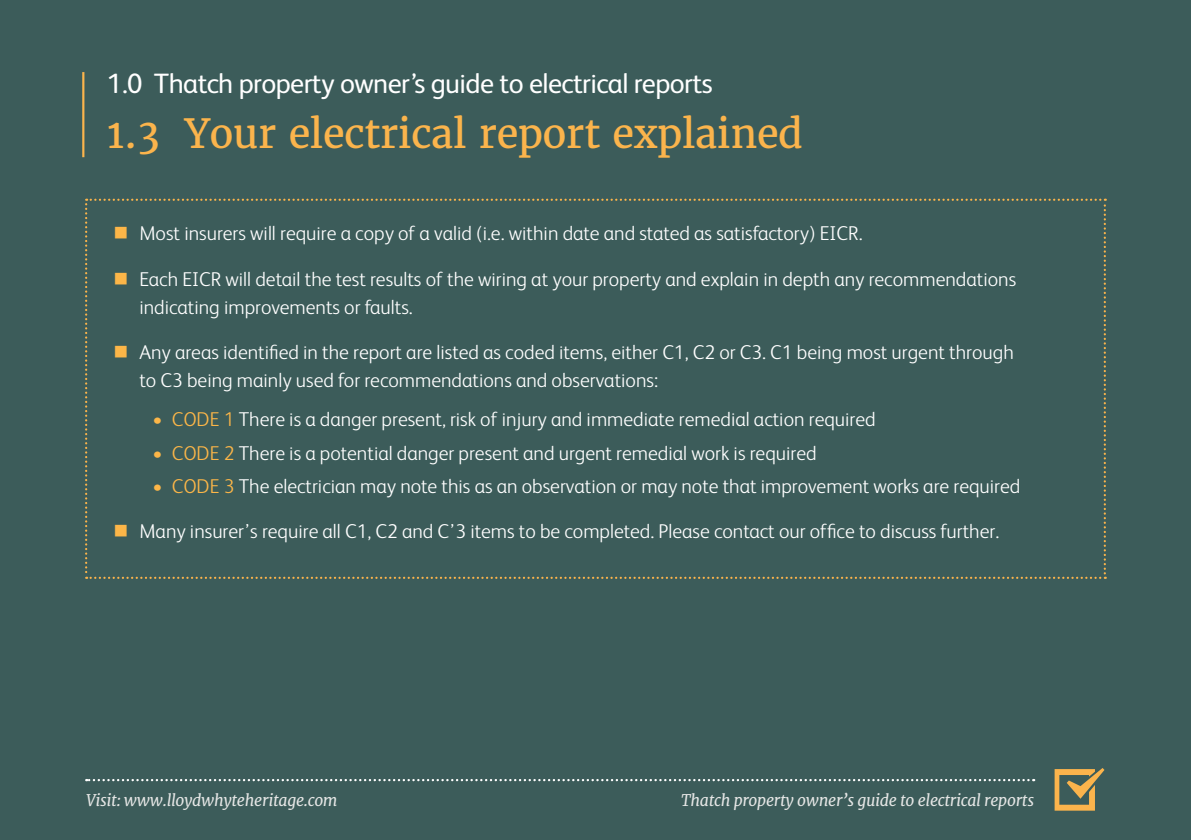
<style>
.page{position:relative;width:1191px;height:840px;background:#fff}
.page>*{position:absolute;margin:0;border:0;box-sizing:border-box;transform-origin:0 0}
.Subheading{font:40px "Merriweather";letter-spacing:-.01em;color:#fbb44c}
.Section_Heading{font:28px "FS Albert";letter-spacing:-.02em;color:#fff}
.Intro_Body_Copy{font:300 20px/28px "FS Albert";color:#fff}
.Section_Heading-2{font:italic 16px "Merriweather";letter-spacing:-.02em;color:#e5e6e5}
.s1{color:#fcb648}
.s2{font-weight:400;color:#fcb648}
</style>
<div class="page">
<div style="left:0;top:0;width:1191px;height:839px;background:#3c5c5a"></div>
<hr style="left:82px;top:72px;width:2px;height:85px;background:#fbb44c">
<svg style="left:86px;top:779px;width:948px;height:1px"></svg>
<svg style="left:1054px;top:768px;width:50px;height:42px"></svg>
<svg style="left:85px;top:198px;width:1021px;height:380px"></svg>
<p class="Section_Heading" style="left:107px;top:64px;width:607px">1.0 Thatch property owner’s guide to electrical reports</p>
<p class="Subheading" style="left:107px;top:108px;width:697px">1.3 Your electrical report explained</p>
<p class="Intro_Body_Copy" style="left:113px;top:218px;width:750px"><span class="s1">■</span> Most insurers will require a copy of a valid (i.e. within date and stated as satisfactory) EICR.</p>
<p class="Intro_Body_Copy" style="left:139px;top:263px;width:878px;text-indent:-26px"><span class="s1">■</span> Each EICR will detail the test results of the wiring at your property and explain in depth any recommendations indicating improvements or faults.</p>
<p class="Intro_Body_Copy" style="left:139px;top:336px;width:876px;text-indent:-26px"><span class="s1">■</span> Any areas identified in the report are listed as coded items, either C1, C2 or C3. C1 being most urgent through to C3 being mainly used for recommendations and observations:</p>
<p class="Intro_Body_Copy" style="left:152px;top:404px;width:725px"><span class="s2">•</span> <span class="s1">CODE 1</span> There is a danger present, risk of injury and immediate remedial action required</p>
<p class="Intro_Body_Copy" style="left:152px;top:437px;width:666px"><span class="s2">•</span> <span class="s1">CODE 2</span> There is a potential danger present and urgent remedial work is required</p>
<p class="Intro_Body_Copy" style="left:152px;top:471px;width:869px"><span class="s2">•</span> <span class="s1">CODE 3</span> The electrician may note this as an observation or may note that improvement works are required</p>
<p class="Intro_Body_Copy" style="left:113px;top:516px;width:887px"><span class="s1">■</span> Many insurer’s require all C1, C2 and C’3 items to be completed. Please contact our office to discuss further.</p>
<p class="Section_Heading-2" style="left:86px;top:790px;width:253px">Visit: www.lloydwhyteheritage.com</p>
<p class="Section_Heading-2" style="left:681px;top:790px;width:354px">Thatch property owner’s guide to electrical reports</p>
</div>
